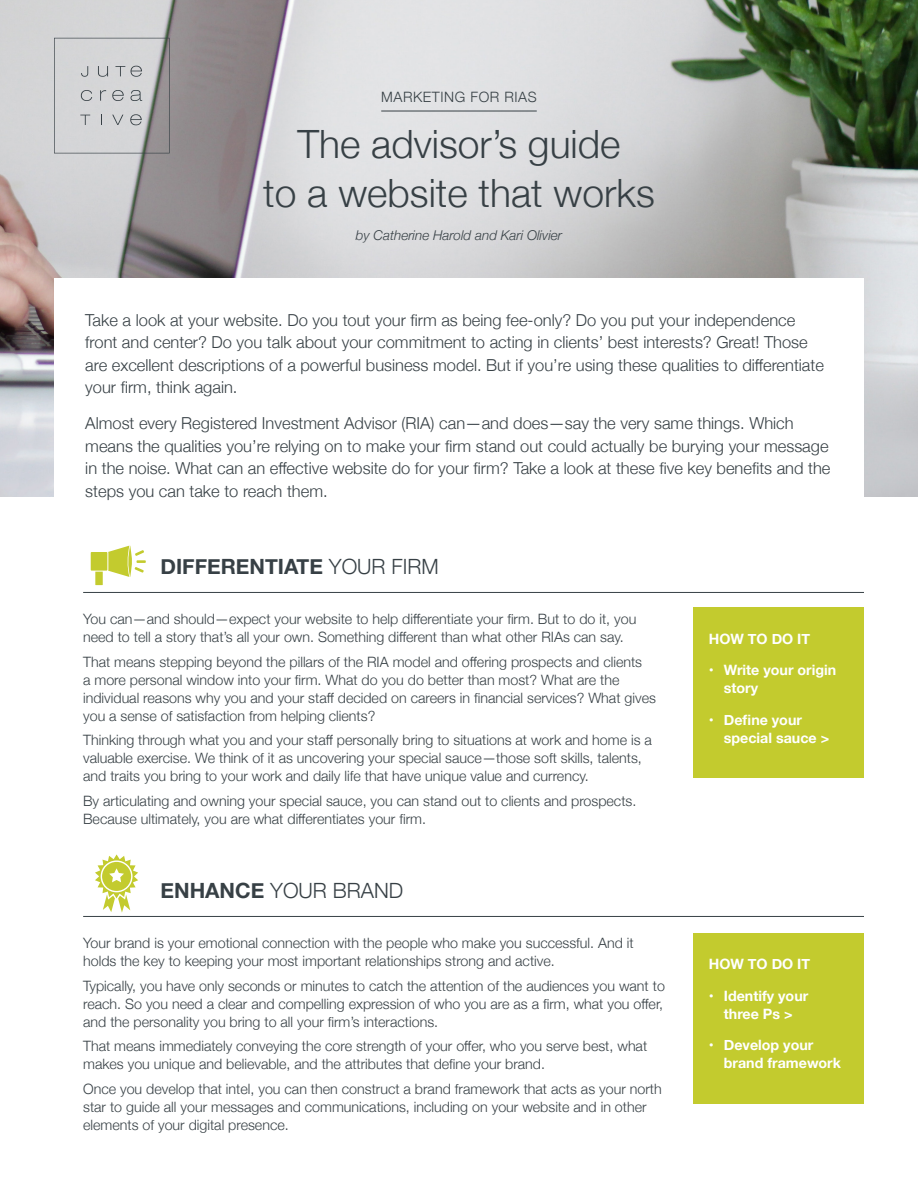
<style>
.page{position:relative;width:918px;height:1188px;background:#fff}
.page>*{position:absolute;margin:0;border:0;box-sizing:border-box;transform-origin:0 0}
.t1{font:300 39px/49.5px "Helvetica Neue";color:#374045;text-align:center}
.t2{font:700 21px "Helvetica Neue";color:#374045}
.t3{font:300 21px "Helvetica Neue";color:#374045}
.t4{font:300 16.5px/22.5px "Helvetica Neue";color:#374045}
.t5{font:300 14.25px/18px "Helvetica Neue";color:#374045}
.t6{font:700 14.25px/18px "Helvetica Neue";color:#fff}
.t7{font:300 14.25px "Helvetica Neue";letter-spacing:.04em;color:#374045}
.t8{font:italic 300 13.5px "Helvetica Neue";color:#374045}
.s1{font-weight:300}
.s2{font-weight:700}
</style>
<div class="page">
<img style="left:0;top:0;width:918px;height:497px">
<svg style="left:54px;top:38px;width:116px;height:115px;background:#c3c4c5"></svg>
<div style="left:54px;top:279px;width:810px;height:249px;background:#fff"></div>
<div style="left:693px;top:607px;width:171px;height:171px;background:#c3cb2e"></div>
<div style="left:693px;top:933px;width:171px;height:170px;background:#c3cb2e"></div>
<hr style="left:83px;top:592px;width:781px;height:1px;background:#374045">
<hr style="left:83px;top:916px;width:781px;height:1px;background:#374045">
<hr style="left:381px;top:111px;width:156px;height:1px;background:#374045">
<svg style="left:95px;top:545px;width:51px;height:40px"></svg>
<div style="left:91px;top:552px;width:16px;height:19px;background:#c3cb2e"></div>
<svg style="left:95px;top:854px;width:43px;height:59px"></svg>
<p class="t7" style="left:381px;top:86px;width:157px">MARKETING FOR RIAS</p>
<p class="t1" style="left:263px;top:116px;width:393px">The advisor’s guide<br>to a website that works</p>
<p class="t8" style="left:356px;top:224px;width:208px">by Catherine Harold and Kari Olivier</p>
<p class="t4" style="left:85px;top:308px;width:740px">Take a look at your website. Do you tout your firm as being fee-only? Do you put your independence front and center? Do you talk about your commitment to acting in clients’ best interests? Great! Those are excellent descriptions of a powerful business model. But if you’re using these qualities to differentiate your firm, think again.</p>
<p class="t4" style="left:85px;top:411px;width:747px">Almost every Registered Investment Advisor (RIA) can—and does—say the very same things. Which means the qualities you’re relying on to make your firm stand out could actually be burying your message in the noise. What can an effective website do for your firm? Take a look at these five key benefits and the steps you can take to reach them.</p>
<p class="t2" style="left:161px;top:551px;width:280px">DIFFERENTIATE <span class="s1">YOUR FIRM</span></p>
<p class="t5" style="left:83px;top:609px;width:555px">You can—and should—expect your website to help differentiate your firm. But to do it, you need to tell a story that’s all your own. Something different than what other RIAs can say.</p>
<p class="t5" style="left:83px;top:652px;width:574px">That means stepping beyond the pillars of the RIA model and offering prospects and clients<br>a more personal window into your firm. What do you do better than most? What are the individual reasons why you and your staff decided on careers in financial services? What gives you a sense of satisfaction from helping clients?</p>
<p class="t5" style="left:83px;top:730px;width:570px">Thinking through what you and your staff personally bring to situations at work and home is a valuable exercise. We think of it as uncovering your special sauce—those soft skills, talents, and traits you bring to your work and daily life that have unique value and currency.</p>
<p class="t5" style="left:83px;top:791px;width:555px">By articulating and owning your special sauce, you can stand out to clients and prospects.<br>Because ultimately, you are what differentiates your firm.</p>
<p class="t3" style="left:161px;top:874px;width:244px"><span class="s2">ENHANCE</span> YOUR BRAND</p>
<p class="t5" style="left:83px;top:933px;width:552px">Your brand is your emotional connection with the people who make you successful. And it holds the key to keeping your most important relationships strong and active.</p>
<p class="t5" style="left:83px;top:976px;width:583px">Typically, you have only seconds or minutes to catch the attention of the audiences you want to reach. So you need a clear and compelling expression of who you are as a firm, what you offer, and the personality you bring to all your firm’s interactions.</p>
<p class="t5" style="left:83px;top:1036px;width:566px">That means immediately conveying the core strength of your offer, who you serve best, what makes you unique and believable, and the attributes that define your brand.</p>
<p class="t5" style="left:83px;top:1079px;width:580px">Once you develop that intel, you can then construct a brand framework that acts as your north star to guide all your messages and communications, including on your website and in other elements of your digital presence.</p>
<p class="t6" style="left:709px;top:630px;width:103px">HOW TO DO IT</p>
<p class="t6" style="left:724px;top:662px;width:114px;text-indent:-15px">• Write your origin story</p>
<p class="t6" style="left:724px;top:711px;width:107px;text-indent:-15px">• Define your special sauce &gt;</p>
<p class="t6" style="left:709px;top:956px;width:103px">HOW TO DO IT</p>
<p class="t6" style="left:709px;top:987px;width:101px;text-align:center">• Identify your three Ps &gt;</p>
<p class="t6" style="left:724px;top:1037px;width:119px;text-indent:-15px">• Develop your brand framework</p>
</div>
